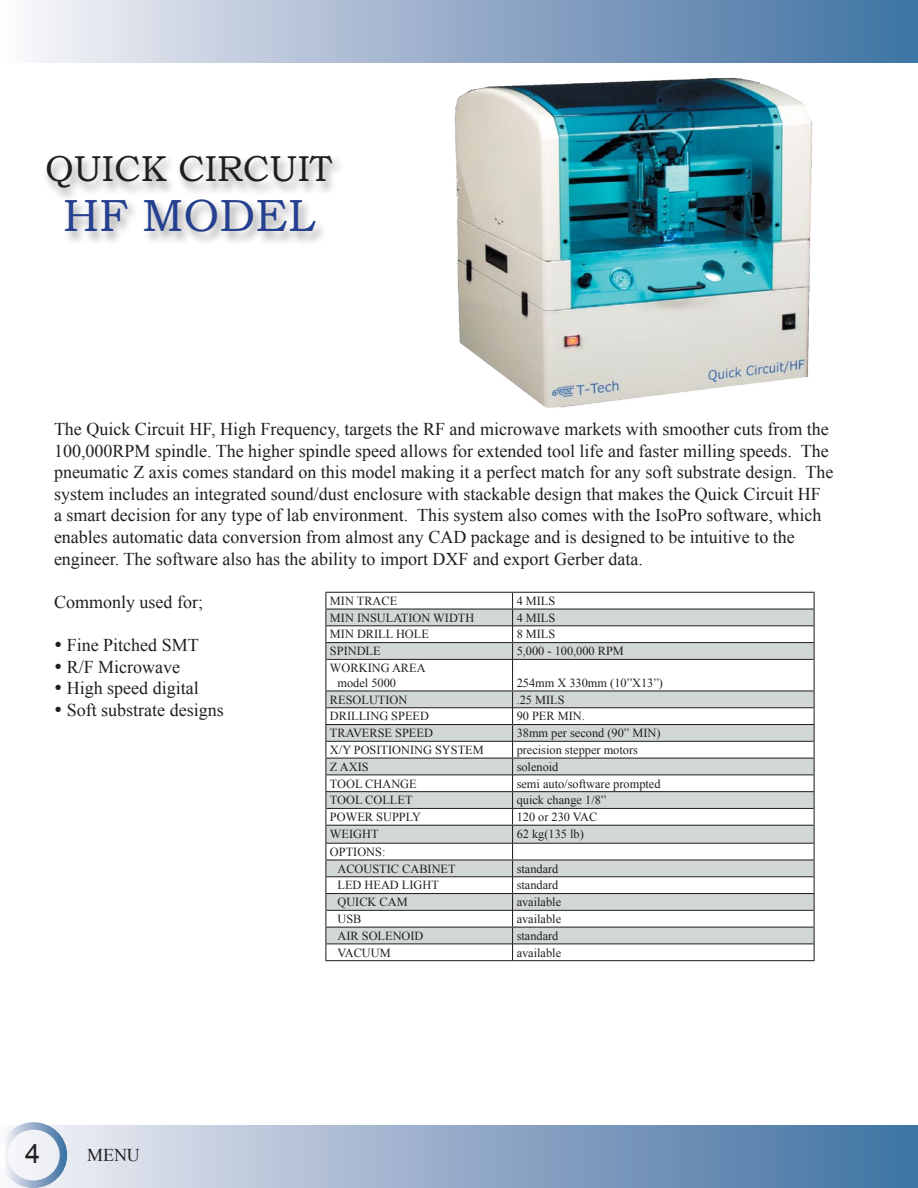
<style>
.page{position:relative;width:918px;height:1188px;background:#fff}
.page>*{position:absolute;margin:0;border:0;box-sizing:border-box;transform-origin:0 0}
.t1{font:45px "Bookman Old Style";color:#24408e}
.t2{font:36px "Bookman Old Style";color:#221e1f}
.t3{font:27px "Arial";color:#221e1f}
.t4{font:18px/21.6px "Times New Roman";color:#221e1f}
.t5{font:12.3px/14.9px "Times New Roman";color:#221e1f}
</style>
<div class="page">
<div style="left:0;top:1125px;width:918px;height:63px;background:linear-gradient(to right,#f2eef5,#3d6fa0)"></div>
<div style="left:0;top:0;width:918px;height:63px;background:linear-gradient(to right,#f8f3f8,#3c6da0)"></div>
<div style="left:0;top:1122px;width:67px;height:66px;border:8px solid #fff;border-radius:50%"></div>
<div style="left:42px;top:153px;width:304px;height:50px;background:#221e1f;opacity:.5"></div>
<div style="left:61px;top:196px;width:268px;height:52px;background:#221e1f;opacity:.5"></div>
<svg style="left:326px;top:610px;width:488px;height:334px;fill:#d2d7d8"></svg>
<hr style="left:325px;top:592px;width:188px;height:1px;background:#221e1f">
<hr style="left:513px;top:592px;width:302px;height:1px;background:#221e1f">
<hr style="left:325px;top:609px;width:188px;height:1px;background:#221e1f">
<hr style="left:513px;top:609px;width:302px;height:1px;background:#221e1f">
<hr style="left:325px;top:642px;width:188px;height:1px;background:#221e1f">
<svg style="left:325px;top:593px;width:1px;height:66px"></svg>
<hr style="left:513px;top:642px;width:302px;height:1px;background:#221e1f">
<svg style="left:814px;top:593px;width:1px;height:66px"></svg>
<hr style="left:325px;top:690px;width:188px;height:1px;background:#221e1f">
<hr style="left:513px;top:690px;width:302px;height:1px;background:#221e1f">
<hr style="left:325px;top:724px;width:188px;height:1px;background:#221e1f">
<hr style="left:513px;top:724px;width:302px;height:1px;background:#221e1f">
<hr style="left:325px;top:758px;width:188px;height:1px;background:#221e1f">
<hr style="left:513px;top:758px;width:302px;height:1px;background:#221e1f">
<hr style="left:325px;top:791px;width:188px;height:1px;background:#221e1f">
<hr style="left:513px;top:791px;width:302px;height:1px;background:#221e1f">
<hr style="left:325px;top:825px;width:188px;height:1px;background:#221e1f">
<hr style="left:513px;top:825px;width:302px;height:1px;background:#221e1f">
<hr style="left:325px;top:859px;width:188px;height:2px;background:#221e1f">
<hr style="left:513px;top:859px;width:302px;height:2px;background:#221e1f">
<hr style="left:325px;top:893px;width:188px;height:1px;background:#221e1f">
<hr style="left:513px;top:893px;width:302px;height:1px;background:#221e1f">
<hr style="left:325px;top:927px;width:188px;height:1px;background:#221e1f">
<hr style="left:513px;top:927px;width:302px;height:1px;background:#221e1f">
<svg style="left:325px;top:691px;width:1px;height:269px"></svg>
<svg style="left:814px;top:691px;width:1px;height:269px"></svg>
<hr style="left:325px;top:960px;width:188px;height:1px;background:#221e1f">
<hr style="left:513px;top:960px;width:302px;height:1px;background:#221e1f">
<svg style="left:512px;top:593px;width:1px;height:66px"></svg>
<hr style="left:512px;top:660px;width:1px;height:30px;background:#221e1f">
<svg style="left:512px;top:691px;width:1px;height:269px"></svg>
<hr style="left:326px;top:626px;width:187px;height:1px;background:#221e1f">
<hr style="left:513px;top:626px;width:301px;height:1px;background:#221e1f">
<hr style="left:326px;top:659px;width:187px;height:1px;background:#221e1f">
<hr style="left:513px;top:659px;width:301px;height:1px;background:#221e1f">
<hr style="left:326px;top:707px;width:187px;height:1px;background:#221e1f">
<hr style="left:513px;top:707px;width:301px;height:1px;background:#221e1f">
<hr style="left:326px;top:741px;width:187px;height:1px;background:#221e1f">
<hr style="left:513px;top:741px;width:301px;height:1px;background:#221e1f">
<hr style="left:326px;top:775px;width:187px;height:1px;background:#221e1f">
<hr style="left:513px;top:775px;width:301px;height:1px;background:#221e1f">
<hr style="left:326px;top:808px;width:187px;height:1px;background:#221e1f">
<hr style="left:513px;top:808px;width:301px;height:1px;background:#221e1f">
<hr style="left:326px;top:843px;width:187px;height:1px;background:#221e1f">
<hr style="left:513px;top:843px;width:301px;height:1px;background:#221e1f">
<hr style="left:326px;top:877px;width:187px;height:1px;background:#221e1f">
<hr style="left:513px;top:877px;width:301px;height:1px;background:#221e1f">
<hr style="left:326px;top:910px;width:187px;height:1px;background:#221e1f">
<hr style="left:513px;top:910px;width:301px;height:1px;background:#221e1f">
<hr style="left:326px;top:944px;width:187px;height:1px;background:#221e1f">
<hr style="left:513px;top:944px;width:301px;height:1px;background:#221e1f">
<hr style="left:325px;top:659px;width:1px;height:31px;background:#221e1f">
<hr style="left:814px;top:659px;width:1px;height:31px;background:#221e1f">
<img style="left:396px;top:54px;width:452px;height:354px">
<h2 class="t2" style="left:45px;top:146px;width:289px">QUICK CIRCUIT</h2>
<h1 class="t1" style="left:63px;top:187px;width:253px">HF MODEL</h1>
<p class="t4" style="left:54px;top:418px;width:781px">The Quick Circuit HF, High Frequency, targets the RF and microwave markets with smoother cuts from the 100,000RPM spindle. The higher spindle speed allows for extended tool life and faster milling speeds. The pneumatic Z axis comes standard on this model making it a perfect match for any soft substrate design. The system includes an integrated sound/dust enclosure with stackable design that makes the Quick Circuit HF<br>a smart decision for any type of lab environment. This system also comes with the IsoPro software, which enables automatic data conversion from almost any CAD package and is designed to be intuitive to the engineer. The software also has the ability to import DXF and export Gerber data.</p>
<p class="t4" style="left:54px;top:591px;width:151px">Commonly used for;</p>
<p class="t4" style="left:54px;top:634px;width:146px">• Fine Pitched SMT</p>
<p class="t4" style="left:54px;top:655px;width:128px">• R/F Microwave</p>
<p class="t4" style="left:54px;top:677px;width:146px">• High speed digital</p>
<p class="t4" style="left:54px;top:699px;width:171px">• Soft substrate designs</p>
<p class="t5" style="left:330px;top:593px;width:69px">MIN TRACE</p>
<p class="t5" style="left:517px;top:593px;width:40px">4 MILS</p>
<p class="t5" style="left:330px;top:610px;width:146px">MIN INSULATION WIDTH</p>
<p class="t5" style="left:517px;top:610px;width:40px">4 MILS</p>
<p class="t5" style="left:330px;top:627px;width:100px">MIN DRILL HOLE</p>
<p class="t5" style="left:517px;top:627px;width:40px">8 MILS</p>
<p class="t5" style="left:330px;top:644px;width:52px">SPINDLE</p>
<p class="t5" style="left:517px;top:644px;width:109px">5,000 - 100,000 RPM</p>
<p class="t5" style="left:337px;top:660px;width:90px;text-indent:-8px">WORKING AREA model 5000</p>
<p class="t5" style="left:517px;top:675px;width:148px">254mm X 330mm (10”X13”)</p>
<p class="t5" style="left:330px;top:692px;width:79px">RESOLUTION</p>
<p class="t5" style="left:517px;top:692px;width:49px">.25 MILS</p>
<p class="t5" style="left:330px;top:709px;width:101px">DRILLING SPEED</p>
<p class="t5" style="left:517px;top:709px;width:70px">90 PER MIN.</p>
<p class="t5" style="left:330px;top:725px;width:104px">TRAVERSE SPEED</p>
<p class="t5" style="left:517px;top:725px;width:145px">38mm per second (90” MIN)</p>
<p class="t5" style="left:330px;top:742px;width:155px">X/Y POSITIONING SYSTEM</p>
<p class="t5" style="left:517px;top:742px;width:123px">precision stepper motors</p>
<p class="t5" style="left:330px;top:759px;width:40px">Z AXIS</p>
<p class="t5" style="left:517px;top:759px;width:43px">solenoid</p>
<p class="t5" style="left:330px;top:776px;width:88px">TOOL CHANGE</p>
<p class="t5" style="left:517px;top:776px;width:145px">semi auto/software prompted</p>
<p class="t5" style="left:330px;top:793px;width:84px">TOOL COLLET</p>
<p class="t5" style="left:517px;top:793px;width:91px">quick change 1/8”</p>
<p class="t5" style="left:330px;top:809px;width:92px">POWER SUPPLY</p>
<p class="t5" style="left:517px;top:809px;width:82px">120 or 230 VAC</p>
<p class="t5" style="left:330px;top:826px;width:50px">WEIGHT</p>
<p class="t5" style="left:517px;top:826px;width:69px">62 kg(135 lb)</p>
<p class="t5" style="left:337px;top:843px;width:120px;line-height:16.8px;text-indent:-8px">OPTIONS:<br>ACOUSTIC CABINET</p>
<p class="t5" style="left:517px;top:861px;width:43px">standard</p>
<h3 class="t3" style="left:25px;top:1136px;width:17px">4</h3>
<p class="t4" style="left:87px;top:1144px;width:54px">MENU</p>
<p class="t5" style="left:337px;top:878px;width:103px">LED HEAD LIGHT</p>
<p class="t5" style="left:517px;top:878px;width:43px">standard</p>
<p class="t5" style="left:337px;top:894px;width:72px">QUICK CAM</p>
<p class="t5" style="left:517px;top:894px;width:46px">available</p>
<p class="t5" style="left:337px;top:911px;width:25px">USB</p>
<p class="t5" style="left:517px;top:911px;width:46px">available</p>
<p class="t5" style="left:337px;top:928px;width:88px">AIR SOLENOID</p>
<p class="t5" style="left:517px;top:928px;width:43px">standard</p>
<p class="t5" style="left:337px;top:945px;width:55px">VACUUM</p>
<p class="t5" style="left:517px;top:945px;width:46px">available</p>
</div>
